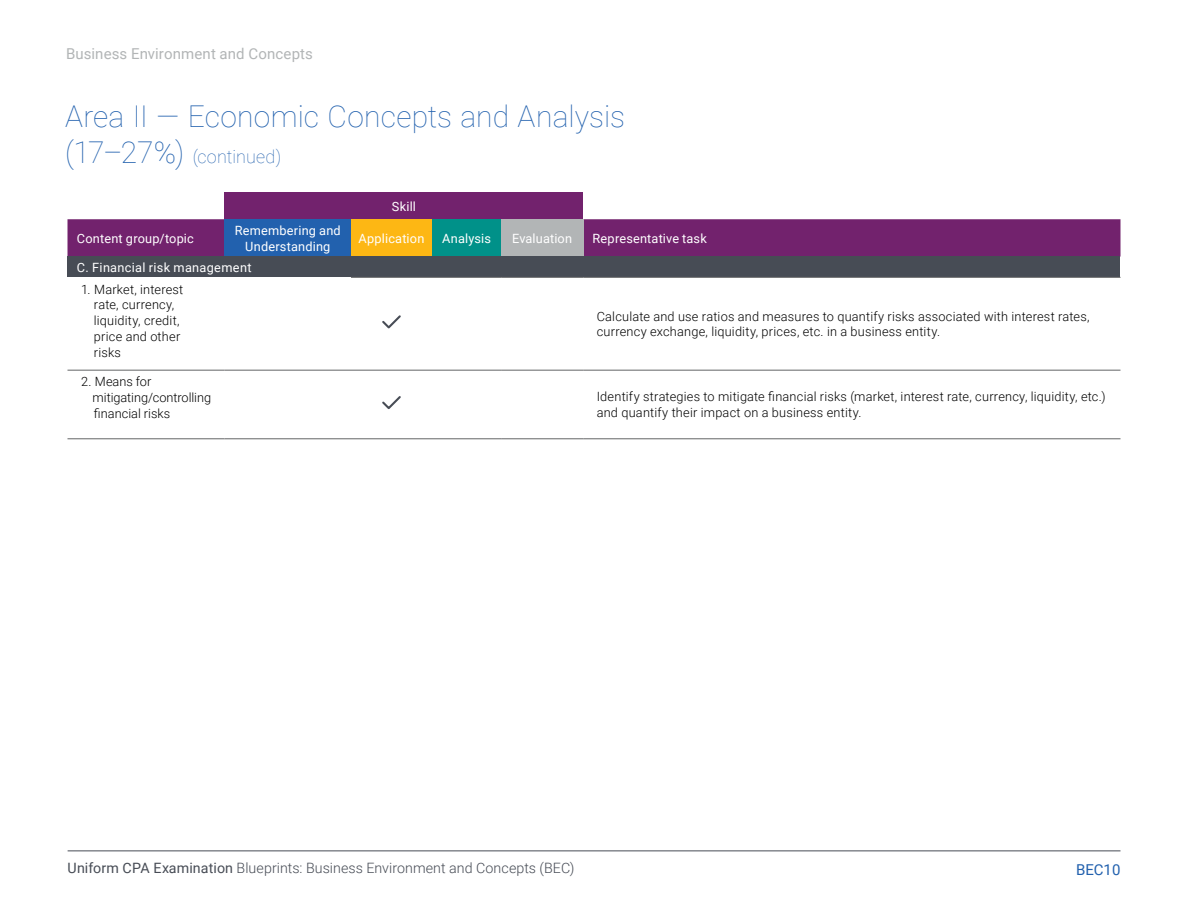
<style>
.page{position:relative;width:1188px;height:918px;background:#fff}
.page>*{position:absolute;margin:0;border:0;box-sizing:border-box;transform-origin:0 0}
.t1{font:100 30px "Roboto";letter-spacing:.005em;color:#2261ae}
.t2{font:100 18px "Roboto";letter-spacing:.01em;color:#2261ae}
.t3{font:15px "Roboto";letter-spacing:.01em;color:#b2b5b6}
.t4{font:15px "Roboto";color:#2261ae}
.t5{font:300 14.25px "Roboto";letter-spacing:.005em;color:#474c55}
.t6{font:300 12.75px/15.8px "Roboto";letter-spacing:.015em;color:#000}
.t7{font:12.75px/15.8px "Roboto";letter-spacing:.015em;color:#fff;text-align:center}
.s1{font-size:30px}
.s2{font-weight:400}
</style>
<div class="page">
<hr style="left:68px;top:850px;width:1052px;height:1px;background:#474c55">
<div style="left:225px;top:192px;width:358px;height:27px;background:#72226d"></div>
<div style="left:68px;top:219px;width:1052px;height:38px;background:#72226d"></div>
<div style="left:225px;top:219px;width:126px;height:38px;background:#2261ae"></div>
<div style="left:351px;top:219px;width:81px;height:38px;background:#fdb714"></div>
<div style="left:432px;top:219px;width:69px;height:38px;background:#009189"></div>
<div style="left:501px;top:219px;width:82px;height:38px;background:#b2b5b6"></div>
<div style="left:68px;top:257px;width:1052px;height:20px;background:#474c55"></div>
<svg style="left:68px;top:369px;width:1052px;height:70px"></svg>
<hr style="left:351px;top:277px;width:81px;height:1px;background:#636466">
<hr style="left:351px;top:370px;width:81px;height:1px;background:#636466">
<hr style="left:351px;top:439px;width:81px;height:1px;background:#636466">
<hr style="left:68px;top:370px;width:157px;height:1px;background:#636466">
<hr style="left:225px;top:370px;width:126px;height:1px;background:#636466">
<hr style="left:68px;top:439px;width:157px;height:1px;background:#636466">
<hr style="left:225px;top:439px;width:126px;height:1px;background:#636466">
<hr style="left:432px;top:277px;width:69px;height:1px;background:#636466">
<hr style="left:501px;top:277px;width:82px;height:1px;background:#636466">
<hr style="left:583px;top:277px;width:537px;height:1px;background:#636466">
<hr style="left:432px;top:370px;width:69px;height:1px;background:#636466">
<hr style="left:501px;top:370px;width:82px;height:1px;background:#636466">
<hr style="left:583px;top:370px;width:537px;height:1px;background:#636466">
<hr style="left:432px;top:439px;width:69px;height:1px;background:#636466">
<hr style="left:501px;top:439px;width:82px;height:1px;background:#636466">
<hr style="left:583px;top:439px;width:537px;height:1px;background:#636466">
<svg style="left:382px;top:315px;width:19px;height:14px"></svg>
<svg style="left:380px;top:394px;width:23px;height:17px"></svg>
<p class="t3" style="left:66px;top:43px;width:248px">Business Environment and Concepts</p>
<h1 class="t1" style="left:65px;top:96px;width:561px">Area II — Economic Concepts and Analysis</h1>
<h2 class="t2" style="left:65px;top:144px;width:218px"><span class="s1">(17–27%)</span> (continued)</h2>
<p class="t7" style="left:392px;top:198px;width:26px">Skill</p>
<p class="t7" style="left:77px;top:230px;width:118px">Content group/topic</p>
<p class="t7" style="left:235px;top:222px;width:107px">Remembering and<br>Understanding</p>
<p class="t7" style="left:359px;top:230px;width:67px">Application</p>
<p class="t7" style="left:442px;top:230px;width:50px">Analysis</p>
<p class="t7" style="left:512px;top:230px;width:61px">Evaluation</p>
<p class="t7" style="left:593px;top:230px;width:116px">Representative task</p>
<p class="t7" style="left:77px;top:259px;width:176px">C. Financial risk management</p>
<p class="t6" style="left:94px;top:281px;width:91px;text-indent:-13px">1. Market, interest rate, currency, liquidity, credit, price and other risks</p>
<p class="t6" style="left:597px;top:308px;width:494px">Calculate and use ratios and measures to quantify risks associated with interest rates, currency exchange, liquidity, prices, etc. in a business entity.</p>
<p class="t6" style="left:93px;top:374px;width:120px;text-indent:-12px">2. Means for mitigating/controlling financial risks</p>
<p class="t6" style="left:597px;top:389px;width:511px">Identify strategies to mitigate financial risks (market, interest rate, currency, liquidity, etc.) and quantify their impact on a business entity.</p>
<p class="t5" style="left:68px;top:858px;width:509px"><span class="s2">Uniform CPA Examination</span> Blueprints: Business Environment and Concepts (BEC)</p>
<p class="t4" style="left:1076px;top:859px;width:46px">BEC10</p>
</div>
